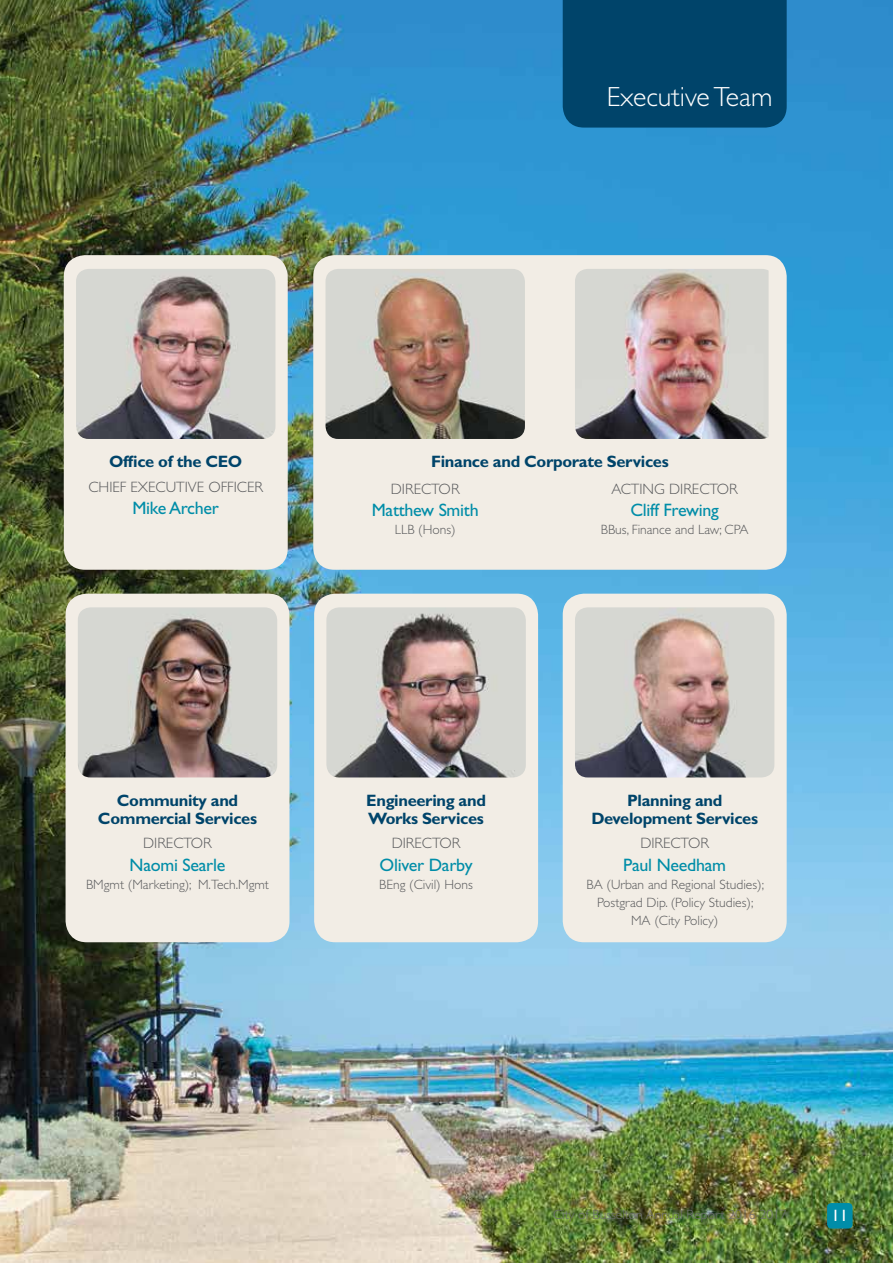
<style>
.page{position:relative;width:893px;height:1263px;background:#fff}
.page>*{position:absolute;margin:0;border:0;box-sizing:border-box;transform-origin:0 0}
.t1{font:300 27.75px "Gill Sans";color:#fff}
.t2{font:18px "Gill Sans";letter-spacing:-.015em;color:#008da8}
.t3{font:700 16.5px/18px "Gill Sans";letter-spacing:-.02em;color:#00446a;text-align:center}
.t4{font:16.5px "Gill Sans";color:#fff}
.t5{font:300 15px "Gill Sans";color:#58595b}
.t6{font:300 13.5px/18px "Gill Sans";color:#58595b;text-align:center}
.t7{font:300 13.5px "Gill Sans";color:#6d6e71}
</style>
<div class="page">
<img style="left:0;top:0;width:893px;height:1263px">
<div style="left:827px;top:1203px;width:26px;height:25px;background:#008da8;border-radius:4px"></div>
<div style="left:563px;top:0;width:224px;height:128px;background:#00446a"></div>
<div style="left:64px;top:255px;width:224px;height:315px;background:#f2ede5;border-radius:21px"></div>
<img style="left:76px;top:269px;width:199px;height:170px">
<div style="left:563px;top:594px;width:224px;height:348px;background:#f2ede5;border-radius:21px"></div>
<img style="left:575px;top:607px;width:199px;height:170px">
<div style="left:314px;top:594px;width:224px;height:348px;background:#f2ede5;border-radius:21px"></div>
<img style="left:326px;top:607px;width:200px;height:170px">
<div style="left:66px;top:594px;width:223px;height:348px;background:#f2ede5;border-radius:21px"></div>
<img style="left:78px;top:607px;width:199px;height:170px">
<div style="left:313px;top:255px;width:474px;height:315px;background:#f2ede5;border-radius:21px"></div>
<img style="left:325px;top:269px;width:200px;height:170px">
<img style="left:575px;top:269px;width:194px;height:170px">
<p class="t1" style="left:607px;top:81px;width:167px">Executive Team</p>
<p class="t3" style="left:109px;top:453px;width:135px">Office of the CEO</p>
<p class="t5" style="left:88px;top:478px;width:176px">CHIEF EXECUTIVE OFFICER</p>
<p class="t2" style="left:132px;top:498px;width:88px">Mike Archer</p>
<p class="t3" style="left:431px;top:453px;width:239px">Finance and Corporate Services</p>
<p class="t5" style="left:391px;top:481px;width:70px">DIRECTOR</p>
<p class="t2" style="left:372px;top:500px;width:108px">Matthew Smith</p>
<p class="t6" style="left:395px;top:521px;width:62px">LLB (Hons)</p>
<p class="t5" style="left:611px;top:481px;width:128px">ACTING DIRECTOR</p>
<p class="t2" style="left:630px;top:500px;width:90px">Cliff Frewing</p>
<p class="t6" style="left:601px;top:521px;width:149px">BBus, Finance and Law; CPA</p>
<p class="t3" style="left:98px;top:791px;width:161px">Community and<br>Commercial Services</p>
<p class="t5" style="left:143px;top:835px;width:70px">DIRECTOR</p>
<p class="t2" style="left:130px;top:854px;width:97px">Naomi Searle</p>
<p class="t6" style="left:86px;top:875px;width:184px">BMgmt (Marketing); M.Tech.Mgmt</p>
<p class="t3" style="left:366px;top:791px;width:121px;text-align:left">Engineering and<br>Works Services</p>
<p class="t5" style="left:392px;top:835px;width:70px">DIRECTOR</p>
<p class="t2" style="left:380px;top:854px;width:95px">Oliver Darby</p>
<p class="t6" style="left:379px;top:875px;width:95px">BEng (Civil) Hons</p>
<p class="t3" style="left:591px;top:791px;width:168px">Planning and<br>Development Services</p>
<p class="t5" style="left:640px;top:835px;width:70px">DIRECTOR</p>
<p class="t2" style="left:623px;top:854px;width:104px">Paul Needham</p>
<p class="t6" style="left:586px;top:875px;width:179px">BA (Urban and Regional Studies);<br>Postgrad Dip. (Policy Studies);<br>MA (City Policy)</p>
<p class="t7" style="left:553px;top:1207px;width:235px">City of Busselton Annual Report 2016-2017</p>
<p class="t4" style="left:832px;top:1206px;width:18px">11</p>
</div>
